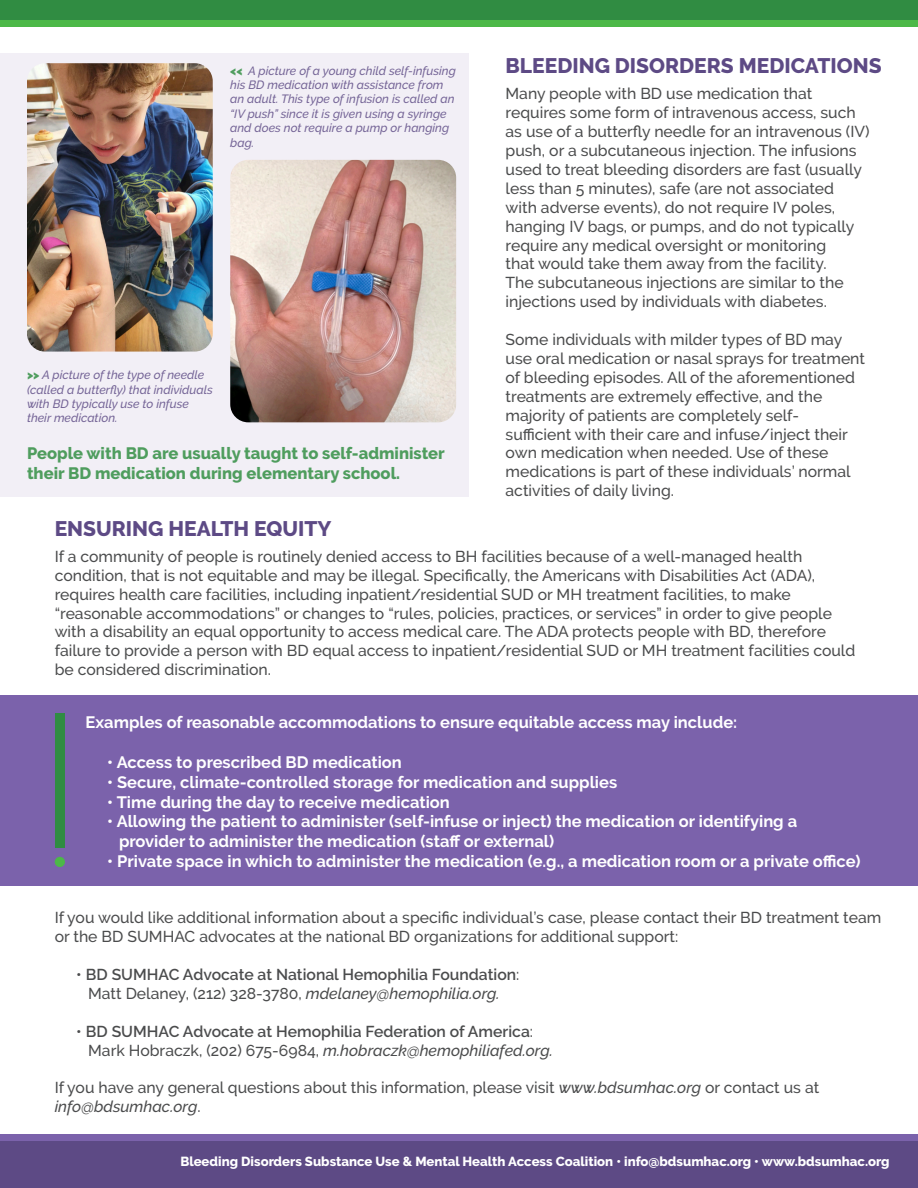
<style>
.page{position:relative;width:918px;height:1188px;background:#fff}
.page>*{position:absolute;margin:0;border:0;box-sizing:border-box;transform-origin:0 0}
.t1{font:800 21px "Raleway";color:#5d4a85}
.t2{font:700 16.5px/19.8px "Raleway";color:#fff}
.t3{font:800 16.5px/19.8px "Raleway";color:#4f9d5e}
.t4{font:500 15.75px/18.9px "Raleway";color:#4b4c4d}
.t5{font:600 15.75px "Raleway";color:#4b4c4d}
.t6{font:italic 500 15.75px "Raleway";color:#4b4c4d}
.t7{font:800 13.2px "Raleway";color:#fff}
.t8{font:italic 500 12px/14.4px "Raleway";color:#756597}
.s1{font-weight:900;font-style:normal;color:#4f9d5e}
.s2{font-weight:500}
.s3{font-style:italic}
.s4{font-style:normal}
</style>
<div class="page">
<div style="left:0;top:53px;width:468px;height:443px;background:#f2eff6"></div>
<div style="left:0;top:1135px;width:918px;height:53px;background:#7b62ab"></div>
<div style="left:0;top:1141px;width:918px;height:47px;background:#5d4a85"></div>
<div style="left:0;top:0;width:918px;height:26px;background:#4cb848"></div>
<div style="left:0;top:0;width:918px;height:20px;background:#308c42"></div>
<img style="left:27px;top:63px;width:186px;height:289px">
<img style="left:230px;top:160px;width:226px;height:262px">
<div style="left:0;top:696px;width:918px;height:190px;background:#7b62ab"></div>
<div style="left:55px;top:713px;width:10px;height:134px;background:#308c42"></div>
<div style="left:55px;top:857px;width:10px;height:10px;background:#4cb848;border-radius:50%"></div>
<p class="t8" style="left:230px;top:63px;width:227px"><span class="s1">&lt;&lt;</span> A picture of a young child self-infusing his BD medication with assistance from an adult. This type of infusion is called an “IV push” since it is given using a syringe and does not require a pump or hanging bag.</p>
<p class="t8" style="left:27px;top:368px;width:187px"><span class="s1">&gt;&gt;</span> A picture of the type of needle (called a butterfly) that individuals with BD typically use to infuse their medication.</p>
<p class="t3" style="left:27px;top:444px;width:419px">People with BD are usually taught to self-administer their BD medication during elementary school.</p>
<p class="t1" style="left:55px;top:516px;width:278px">ENSURING HEALTH EQUITY</p>
<p class="t1" style="left:506px;top:54px;width:378px">BLEEDING DISORDERS MEDICATIONS</p>
<p class="t4" style="left:506px;top:84px;width:366px">Many people with BD use medication that requires some form of intravenous access, such as use of a butterfly needle for an intravenous (IV) push, or a subcutaneous injection. The infusions used to treat bleeding disorders are fast (usually less than 5 minutes), safe (are not associated<br>with adverse events), do not require IV poles, hanging IV bags, or pumps, and do not typically require any medical oversight or monitoring<br>that would take them away from the facility.<br>The subcutaneous injections are similar to the injections used by individuals with diabetes.</p>
<p class="t4" style="left:506px;top:330px;width:361px">Some individuals with milder types of BD may use oral medication or nasal sprays for treatment of bleeding episodes. All of the aforementioned treatments are extremely effective, and the majority of patients are completely self&shy;sufficient with their care and infuse/inject their own medication when needed. Use of these medications is part of these individuals’ normal activities of daily living.</p>
<p class="t4" style="left:55px;top:547px;width:802px">If a community of people is routinely denied access to BH facilities because of a well-managed health condition, that is not equitable and may be illegal. Specifically, the Americans with Disabilities Act (ADA), requires health care facilities, including inpatient/residential SUD or MH treatment facilities, to make “reasonable accommodations” or changes to “rules, policies, practices, or services” in order to give people with a disability an equal opportunity to access medical care. The ADA protects people with BD, therefore failure to provide a person with BD equal access to inpatient/residential SUD or MH treatment facilities could be considered discrimination.</p>
<p class="t2" style="left:86px;top:713px;width:653px">Examples of reasonable accommodations to ensure equitable access may include:</p>
<p class="t2" style="left:107px;top:752px;width:296px">• Access to prescribed BD medication</p>
<p class="t2" style="left:107px;top:772px;width:511px">• Secure, climate-controlled storage for medication and supplies</p>
<p class="t2" style="left:107px;top:792px;width:344px">• Time during the day to receive medication</p>
<p class="t2" style="left:119px;top:812px;width:680px;text-indent:-12px">• Allowing the patient to administer (self-infuse or inject) the medication or identifying a provider to administer the medication (staff or external)</p>
<p class="t2" style="left:107px;top:851px;width:755px">• Private space in which to administer the medication (e.g., a medication room or a private office)</p>
<p class="t4" style="left:55px;top:908px;width:828px">If you would like additional information about a specific individual’s case, please contact their BD treatment team or the BD SUMHAC advocates at the national BD organizations for additional support:</p>
<p class="t5" style="left:76px;top:965px;width:445px"><span class="s2">•</span> BD SUMHAC Advocate at National Hemophilia Foundation<span class="s2">:</span></p>
<p class="t4" style="left:88px;top:984px;width:413px">Matt Delaney, (212) 328-3780, <span class="s3">mdelaney@hemophilia.org.</span></p>
<p class="t5" style="left:76px;top:1022px;width:458px"><span class="s2">•</span> BD SUMHAC Advocate at Hemophilia Federation of America<span class="s2">:</span></p>
<p class="t6" style="left:88px;top:1041px;width:466px"><span class="s4">Mark Hobraczk, (202) 675-6984,</span> m.hobraczk@hemophiliafed.org.</p>
<p class="t4" style="left:55px;top:1078px;width:766px">If you have any general questions about this information, please visit <span class="s3">www.bdsumhac.org</span> or contact us at</p>
<p class="t6" style="left:55px;top:1098px;width:147px">info@bdsumhac.org<span class="s4">.</span></p>
<p class="t7" style="left:180px;top:1154px;width:711px">Bleeding Disorders Substance Use &amp; Mental Health Access Coalition • info@bdsumhac.org • www.bdsumhac.org</p>
</div>
